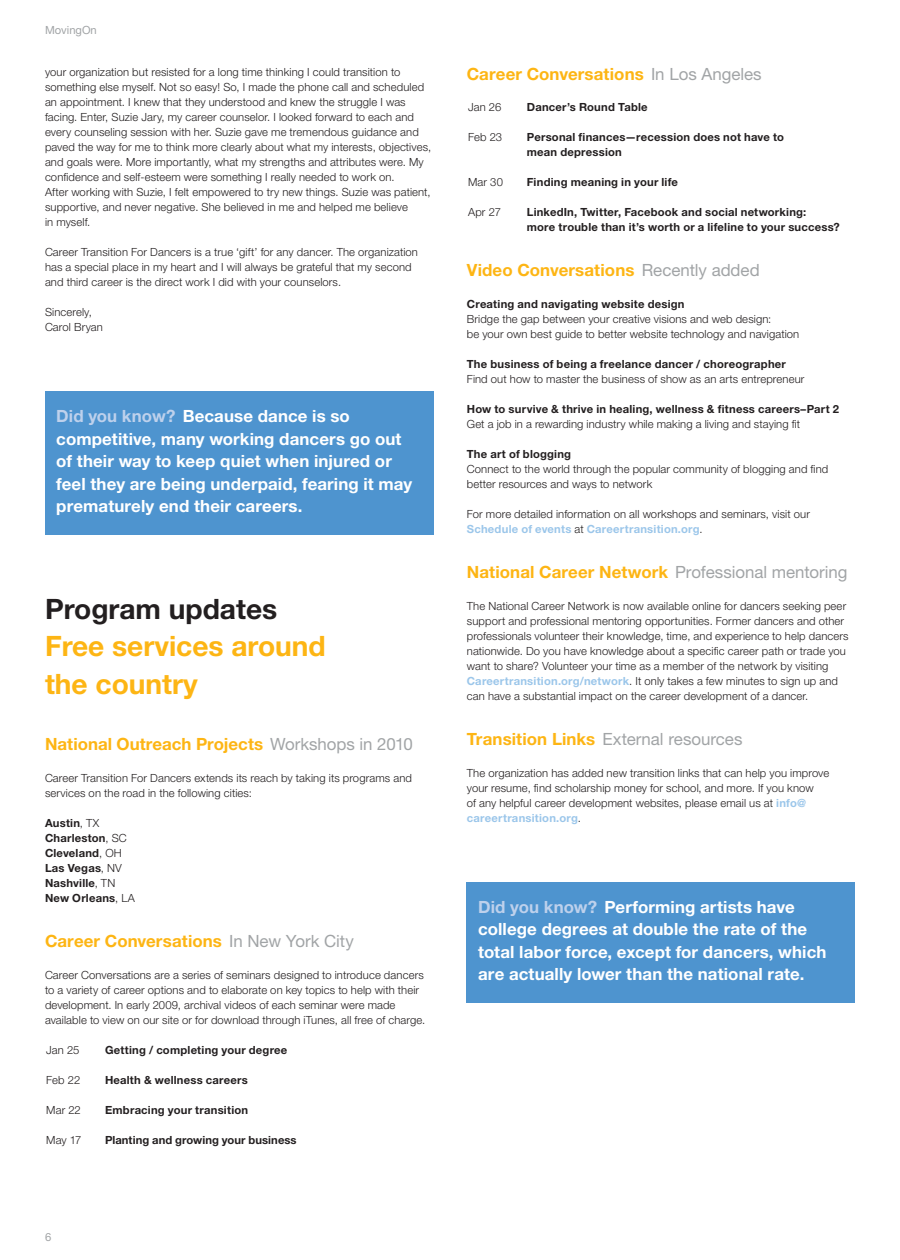
<style>
.page{position:relative;width:900px;height:1260px;background:#fff}
.page>*{position:absolute;margin:0;border:0;box-sizing:border-box;transform-origin:0 0}
._2__Head{font:700 28.12px/37.5px "Helvetica Neue LT Std";color:#fdb514}
._7__Body_callout{font:700 16.88px/22.5px "Helvetica Neue LT Std";letter-spacing:.005em;color:#fff}
._4__Title{font:700 16.88px "Helvetica Neue LT Std";letter-spacing:.005em;color:#fdb514}
._4__Title-2{font:16.88px "Helvetica Neue LT Std";color:#a1a4a6}
._5__Body_text{font:300 11.25px/15px "Helvetica Neue LT Std";letter-spacing:.01em;color:#231f20}
._5__Body_text_list{font:700 11.25px/15px "Helvetica Neue LT Std";letter-spacing:.02em;color:#231f20}
._5__Body_text-2{font:700 11.25px/15px "Helvetica Neue LT Std";letter-spacing:.02em;color:#231f20}
._5__Body_text_list-2{font:300 11.25px "Helvetica Neue LT Std";letter-spacing:.01em;color:#231f20}
.t1{font:11.25px "Helvetica Neue LT Std";color:#a1a4a6}
.s1{color:#bed1ec}
.s2{color:#231f20}
.s3{font-weight:400;color:#a1a4a6}
.s4{font-weight:300}
.s5{font-weight:700}
.s6{font-weight:700;color:#9bc6ea}
.s7{font-weight:700;color:#fdb514}
</style>
<div class="page">
<div style="left:45px;top:392px;width:388px;height:144px;background:#4e94cf"></div>
<div style="left:467px;top:882px;width:388px;height:121px;background:#4e94cf"></div>
<p class="t1" style="left:45px;top:23px;width:53px">MovingOn</p>
<p class="_5__Body_text" style="left:45px;top:64px;width:388px">your organization but resisted for a long time thinking I could transition to something else myself. Not so easy! So, I made the phone call and scheduled an appointment. I knew that they understood and knew the struggle I was facing. Enter, Suzie Jary, my career counselor. I looked forward to each and every counseling session with her. Suzie gave me tremendous guidance and paved the way for me to think more clearly about what my interests, objectives, and goals were. More importantly, what my strengths and attributes were. My confidence and self-esteem were something I really needed to work on.<br>After working with Suzie, I felt empowered to try new things. Suzie was patient, supportive, and never negative. She believed in me and helped me believe<br>in myself.</p>
<p class="_5__Body_text" style="left:45px;top:244px;width:375px">Career Transition For Dancers is a true ‘gift’ for any dancer. The organization has a special place in my heart and I will always be grateful that my second and third career is the direct work I did with your counselors.</p>
<p class="_5__Body_text" style="left:45px;top:304px;width:59px">Sincerely,<br>Carol Bryan</p>
<p class="_7__Body_callout" style="left:56px;top:404px;width:358px"><span class="s1">Did you know?</span> Because dance is so competitive, many working dancers go out of their way to keep quiet when injured or feel they are being underpaid, fearing it may prematurely end their careers.</p>
<p class="_2__Head" style="left:45px;top:589px;width:282px"><span class="s2">Program updates<br></span>Free services around the country</p>
<p class="_4__Title" style="left:45px;top:734px;width:369px">National Outreach Projects <span class="s3">Workshops in 2010</span></p>
<p class="_5__Body_text" style="left:45px;top:770px;width:368px">Career Transition For Dancers extends its reach by taking its programs and services on the road in the following cities:</p>
<p class="_5__Body_text-2" style="left:45px;top:815px;width:92px">Austin<span class="s4">, TX<br></span>Charleston<span class="s4">, SC<br></span>Cleveland<span class="s4">, OH<br></span>Las Vegas<span class="s4">, NV<br></span>Nashville<span class="s4">, TN<br></span>New Orleans<span class="s4">, LA</span></p>
<p class="_4__Title" style="left:45px;top:931px;width:310px">Career Conversations <span class="s3">In New York City</span></p>
<p class="_5__Body_text" style="left:45px;top:967px;width:382px">Career Conversations are a series of seminars designed to introduce dancers to a variety of career options and to elaborate on key topics to help with their development. In early 2009, archival videos of each seminar were made available to view on our site or for download through iTunes, all free of charge.</p>
<p class="_5__Body_text_list-2" style="left:46px;top:1043px;width:35px">Jan 25</p>
<p class="_5__Body_text_list" style="left:105px;top:1042px;width:184px">Getting / completing your degree</p>
<p class="_5__Body_text_list-2" style="left:46px;top:1073px;width:36px">Feb 22</p>
<p class="_5__Body_text_list" style="left:105px;top:1072px;width:144px">Health &amp; wellness careers</p>
<p class="_5__Body_text_list-2" style="left:46px;top:1103px;width:36px">Mar 22</p>
<p class="_5__Body_text_list" style="left:105px;top:1102px;width:145px">Embracing your transition</p>
<p class="_5__Body_text_list-2" style="left:46px;top:1133px;width:37px">May 17</p>
<p class="_5__Body_text_list" style="left:105px;top:1132px;width:193px">Planting and growing your business</p>
<p class="t1" style="left:45px;top:1231px;width:8px">6</p>
<p class="_4__Title" style="left:467px;top:63px;width:296px">Career Conversations <span class="s3">In Los Angeles</span></p>
<p class="_5__Body_text_list-2" style="left:468px;top:101px;width:35px">Jan 26</p>
<p class="_5__Body_text_list" style="left:527px;top:100px;width:122px">Dancer’s Round Table</p>
<p class="_5__Body_text_list-2" style="left:468px;top:131px;width:36px">Feb 23</p>
<p class="_5__Body_text_list" style="left:527px;top:130px;width:259px">Personal finances—recession does not have to mean depression</p>
<p class="_5__Body_text_list-2" style="left:468px;top:176px;width:36px">Mar 30</p>
<p class="_5__Body_text_list" style="left:527px;top:175px;width:153px">Finding meaning in your life</p>
<p class="_5__Body_text_list-2" style="left:468px;top:206px;width:34px">Apr 27</p>
<p class="_5__Body_text_list" style="left:527px;top:205px;width:315px">LinkedIn, Twitter, Facebook and social networking:<br>more trouble than it’s worth or a lifeline to your success?</p>
<p class="_4__Title" style="left:467px;top:260px;width:294px">Video Conversations <span class="s3">Recently added</span></p>
<p class="_5__Body_text" style="left:467px;top:297px;width:334px"><span class="s5">Creating and navigating website design<br></span>Bridge the gap between your creative visions and web design:<br>be your own best guide to better website technology and navigation</p>
<p class="_5__Body_text" style="left:467px;top:357px;width:339px"><span class="s5">The business of being a freelance dancer / choreographer<br></span>Find out how to master the business of show as an arts entrepreneur</p>
<p class="_5__Body_text-2" style="left:467px;top:402px;width:374px">How to survive &amp; thrive in healing, wellness &amp; fitness careers–Part 2<br><span class="s4">Get a job in a rewarding industry while making a living and staying fit</span></p>
<p class="_5__Body_text" style="left:467px;top:447px;width:363px"><span class="s5">The art of blogging<br></span>Connect to the world through the popular community of blogging and find better resources and ways to network</p>
<p class="_5__Body_text" style="left:467px;top:507px;width:345px">For more detailed information on all workshops and seminars, visit our<br><span class="s6">Schedule of events</span> at <span class="s6">Careertransition.org</span>.</p>
<p class="_4__Title" style="left:467px;top:562px;width:382px">National Career Network <span class="s3">Professional mentoring</span></p>
<p class="_5__Body_text" style="left:467px;top:598px;width:383px">The National Career Network is now available online for dancers seeking peer support and professional mentoring opportunities. Former dancers and other professionals volunteer their knowledge, time, and experience to help dancers nationwide. Do you have knowledge about a specific career path or trade you want to share? Volunteer your time as a member of the network by visiting <span class="s6">Careertransition.org/network</span>. It only takes a few minutes to sign up and can have a substantial impact on the career development of a dancer.</p>
<p class="_4__Title-2" style="left:467px;top:729px;width:277px"><span class="s7">Transition Links</span> External resources</p>
<p class="_5__Body_text" style="left:467px;top:765px;width:364px">The organization has added new transition links that can help you improve your resume, find scholarship money for school, and more. If you know<br>of any helpful career development websites, please email us at <span class="s6">info@ careertransition.org</span>.</p>
<p class="_7__Body_callout" style="left:478px;top:895px;width:350px"><span class="s1">Did you know?</span> Performing artists have college degrees at double the rate of the total labor force, except for dancers, which are actually lower than the national rate.</p>
</div>
